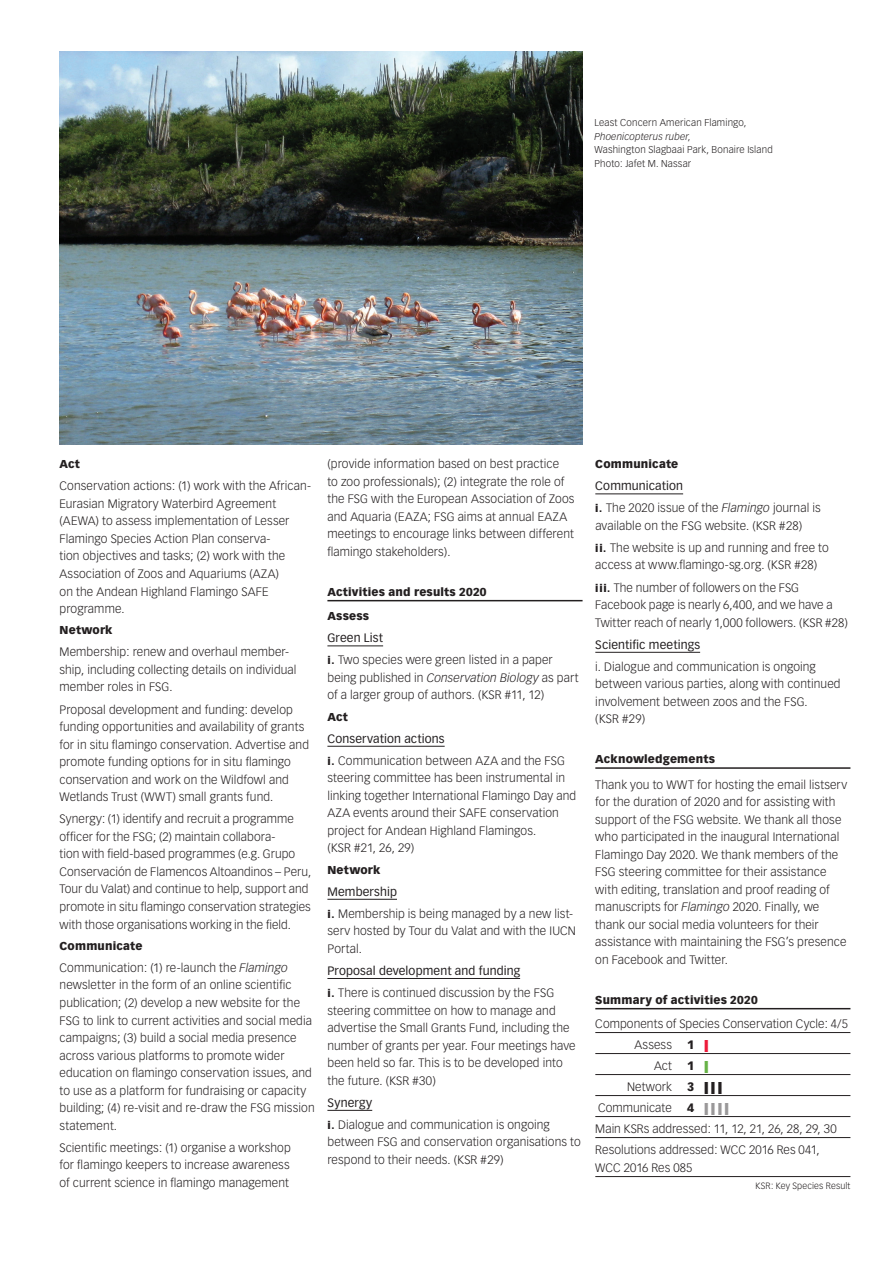
<style>
.page{position:relative;width:893px;height:1263px;background:#fff}
.page>*{position:absolute;margin:0;border:0;box-sizing:border-box;transform-origin:0 0}
.t1{font:300 12px/17.5px "Vectora LH";letter-spacing:.01em;color:#231f20}
.t2{font:12px "Vectora LH";letter-spacing:.01em;color:#231f20}
.t3{font:900 12px "Vectora LH";color:#231f20}
.t4{font:900 11.25px/24.2px "Vectora LH";letter-spacing:.015em;color:#231f20}
.t5{font:300 9.75px/13.5px "Vectora LH";letter-spacing:.015em;color:#231f20}
.t6{font:300 9px "Vectora LH";letter-spacing:.015em;color:#231f20}
.s1{font-style:italic}
.s2{font-weight:400}
.s3{font-weight:900;font-size:10.5px}
.s4{color:#ed1a3a}
.s5{color:#67b247}
.s6{font-weight:900}
.s7{font-weight:900;color:#9a9899}
</style>
<div class="page">
<hr style="left:327px;top:600px;width:256px;height:1px;background:#231f20">
<hr style="left:327px;top:646px;width:56px;height:1px;background:#231f20">
<hr style="left:327px;top:746px;width:118px;height:1px;background:#231f20">
<hr style="left:327px;top:899px;width:70px;height:1px;background:#231f20">
<hr style="left:327px;top:978px;width:193px;height:1px;background:#231f20">
<hr style="left:327px;top:1110px;width:45px;height:1px;background:#231f20">
<hr style="left:595px;top:494px;width:88px;height:1px;background:#231f20">
<hr style="left:595px;top:652px;width:105px;height:1px;background:#231f20">
<hr style="left:595px;top:767px;width:255px;height:2px;background:#231f20">
<hr style="left:595px;top:1008px;width:255px;height:1px;background:#231f20">
<hr style="left:595px;top:1032px;width:255px;height:1px;background:#231f20">
<hr style="left:595px;top:1053px;width:255px;height:1px;background:#231f20">
<hr style="left:595px;top:1074px;width:255px;height:1px;background:#231f20">
<hr style="left:595px;top:1095px;width:255px;height:1px;background:#231f20">
<hr style="left:595px;top:1116px;width:255px;height:1px;background:#231f20">
<hr style="left:595px;top:1137px;width:255px;height:1px;background:#231f20">
<hr style="left:595px;top:1176px;width:255px;height:1px;background:#231f20">
<img style="left:60px;top:51px;width:523px;height:393px">
<p class="t5" style="left:594px;top:116px;width:180px">Least Concern American Flamingo,<br><span class="s1">Phoenicopterus ruber</span>,<br>Washington Slagbaai Park, Bonaire Island<br>Photo: Jafet M. Nassar</p>
<p class="t4" style="left:60px;top:452px;width:22px">Act</p>
<p class="t1" style="left:60px;top:477px;width:253px">Conservation actions: (1) work with the African-Eurasian Migratory Waterbird Agreement (AEWA) to assess implementation of Lesser Flamingo Species Action Plan conserva-<br>tion objectives and tasks; (2) work with the Association of Zoos and Aquariums (AZA)<br>on the Andean Highland Flamingo SAFE programme.</p>
<p class="t4" style="left:60px;top:618px;width:55px">Network</p>
<p class="t1" style="left:60px;top:643px;width:238px">Membership: renew and overhaul member&shy;ship, including collecting details on individual member roles in FSG.</p>
<p class="t1" style="left:60px;top:701px;width:251px">Proposal development and funding: develop funding opportunities and availability of grants for in situ flamingo conservation. Advertise and promote funding options for in situ flamingo conservation and work on the Wildfowl and Wetlands Trust (WWT) small grants fund.</p>
<p class="t1" style="left:60px;top:810px;width:253px">Synergy: (1) identify and recruit a programme officer for the FSG; (2) maintain collabora-<br>tion with field-based programmes (e.g. Grupo Conservación de Flamencos Altoandinos – Peru, Tour du Valat) and continue to help, support and promote in situ flamingo conservation strategies with those organisations working in the field.</p>
<p class="t4" style="left:60px;top:933px;width:85px">Communicate</p>
<p class="t1" style="left:60px;top:959px;width:257px">Communication: (1) re-launch the <span class="s1">Flamingo </span>newsletter in the form of an online scientific publication; (2) develop a new website for the FSG to link to current activities and social media campaigns; (3) build a social media presence across various platforms to promote wider education on flamingo conservation issues, and to use as a platform for fundraising or capacity building; (4) re-visit and re-draw the FSG mission statement.</p>
<p class="t1" style="left:60px;top:1139px;width:233px;text-align:justify">Scientific meetings: (1) organise a workshop for flamingo keepers to increase awareness of current science in flamingo management</p>
<p class="t1" style="left:327px;top:455px;width:249px">(provide information based on best practice<br>to zoo professionals); (2) integrate the role of the FSG with the European Association of Zoos and Aquaria (EAZA; FSG aims at annual EAZA meetings to encourage links between different flamingo stakeholders).</p>
<p class="t4" style="left:327px;top:580px;width:161px">Activities and results 2020<br>Assess</p>
<p class="t1" style="left:327px;top:627px;width:227px;line-height:22px"><span class="s2">Green List<br></span><span class="s3">i.</span> Two species were green listed in a paper</p>
<p class="t1" style="left:327px;top:669px;width:253px">being published in <span class="s1">Conservation Biology</span> as part of a larger group of authors. (KSR #11, 12)</p>
<p class="t4" style="left:327px;top:704px;width:22px">Act</p>
<p class="t1" style="left:327px;top:727px;width:239px;line-height:22px"><span class="s2">Conservation actions<br></span><span class="s3">i.</span> Communication between AZA and the FSG</p>
<p class="t1" style="left:327px;top:769px;width:250px">steering committee has been instrumental in linking together International Flamingo Day and AZA events around their SAFE conservation project for Andean Highland Flamingos.<br>(KSR #21, 26, 29)</p>
<p class="t4" style="left:327px;top:857px;width:55px">Network</p>
<p class="t1" style="left:327px;top:880px;width:247px;line-height:22px"><span class="s2">Membership<br></span><span class="s3">i.</span> Membership is being managed by a new list-</p>
<p class="t1" style="left:327px;top:922px;width:250px">serv hosted by Tour du Valat and with the IUCN<br>Portal.</p>
<p class="t1" style="left:327px;top:960px;width:228px;line-height:22px"><span class="s2">Proposal development and funding<br></span><span class="s3">i.</span> There is continued discussion by the FSG</p>
<p class="t1" style="left:327px;top:1001px;width:250px">steering committee on how to manage and advertise the Small Grants Fund, including the number of grants per year. Four meetings have been held so far. This is to be developed into the future. (KSR #30)</p>
<p class="t1" style="left:327px;top:1091px;width:224px;line-height:22px"><span class="s2">Synergy<br></span><span class="s3">i.</span> Dialogue and communication is ongoing</p>
<p class="t1" style="left:327px;top:1133px;width:255px">between FSG and conservation organisations to respond to their needs. (KSR #29)</p>
<p class="t4" style="left:595px;top:452px;width:85px">Communicate</p>
<p class="t1" style="left:595px;top:475px;width:227px;line-height:22px"><span class="s2">Communication<br></span><span class="s3">i.</span> The 2020 issue of the <span class="s1">Flamingo</span> journal is</p>
<p class="t1" style="left:595px;top:515px;width:235px;line-height:22px">available on the FSG website. (KSR #28)<br><span class="s3">ii.</span> The website is up and running and free to</p>
<p class="t1" style="left:595px;top:554px;width:224px;line-height:22px">access at www.flamingo-sg.org. (KSR #28) <span class="s3">iii.</span> The number of followers on the FSG</p>
<p class="t1" style="left:595px;top:596px;width:254px">Facebook page is nearly 6,400, and we have a<br>Twitter reach of nearly 1,000 followers. (KSR #28)</p>
<p class="t2" style="left:595px;top:637px;width:106px">Scientific meetings</p>
<p class="t1" style="left:595px;top:658px;width:247px">i. Dialogue and communication is ongoing between various parties, along with continued involvement between zoos and the FSG.<br>(KSR #29)</p>
<p class="t4" style="left:595px;top:747px;width:121px">Acknowledgements</p>
<p class="t1" style="left:595px;top:776px;width:253px">Thank you to WWT for hosting the email listserv for the duration of 2020 and for assisting with support of the FSG website. We thank all those who participated in the inaugural International Flamingo Day 2020. We thank members of the FSG steering committee for their assistance with editing, translation and proof reading of manuscripts for <span class="s1">Flamingo</span> 2020. Finally, we thank our social media volunteers for their assistance with maintaining the FSG’s presence on Facebook and Twitter.</p>
<p class="t4" style="left:595px;top:988px;width:164px">Summary of activities 2020</p>
<p class="t1" style="left:635px;top:1013px;width:215px;line-height:21px;text-indent:-39px">Components of Species Conservation Cycle: 4/5<br>Assess</p>
<p class="t3" style="left:687px;top:1037px;width:23px">1 <span class="s4">|</span></p>
<p class="t1" style="left:654px;top:1057px;width:19px">Act</p>
<p class="t3" style="left:687px;top:1058px;width:23px">1 <span class="s5">|</span></p>
<p class="t1" style="left:627px;top:1078px;width:46px">Network</p>
<p class="t3" style="left:687px;top:1079px;width:37px">3 |||</p>
<p class="t1" style="left:598px;top:1099px;width:75px">Communicate</p>
<p class="t1" style="left:595px;top:1097px;width:243px;line-height:21px;text-indent:92px"><span class="s6">4</span> <span class="s7">||||<br></span>Main KSRs addressed: 11, 12, 21, 26, 28, 29, 30<br>Resolutions addressed: WCC 2016 Res 041,</p>
<p class="t1" style="left:595px;top:1159px;width:99px">WCC 2016 Res 085</p>
<p class="t6" style="left:756px;top:1180px;width:96px">KSR: Key Species Result</p>
</div>
